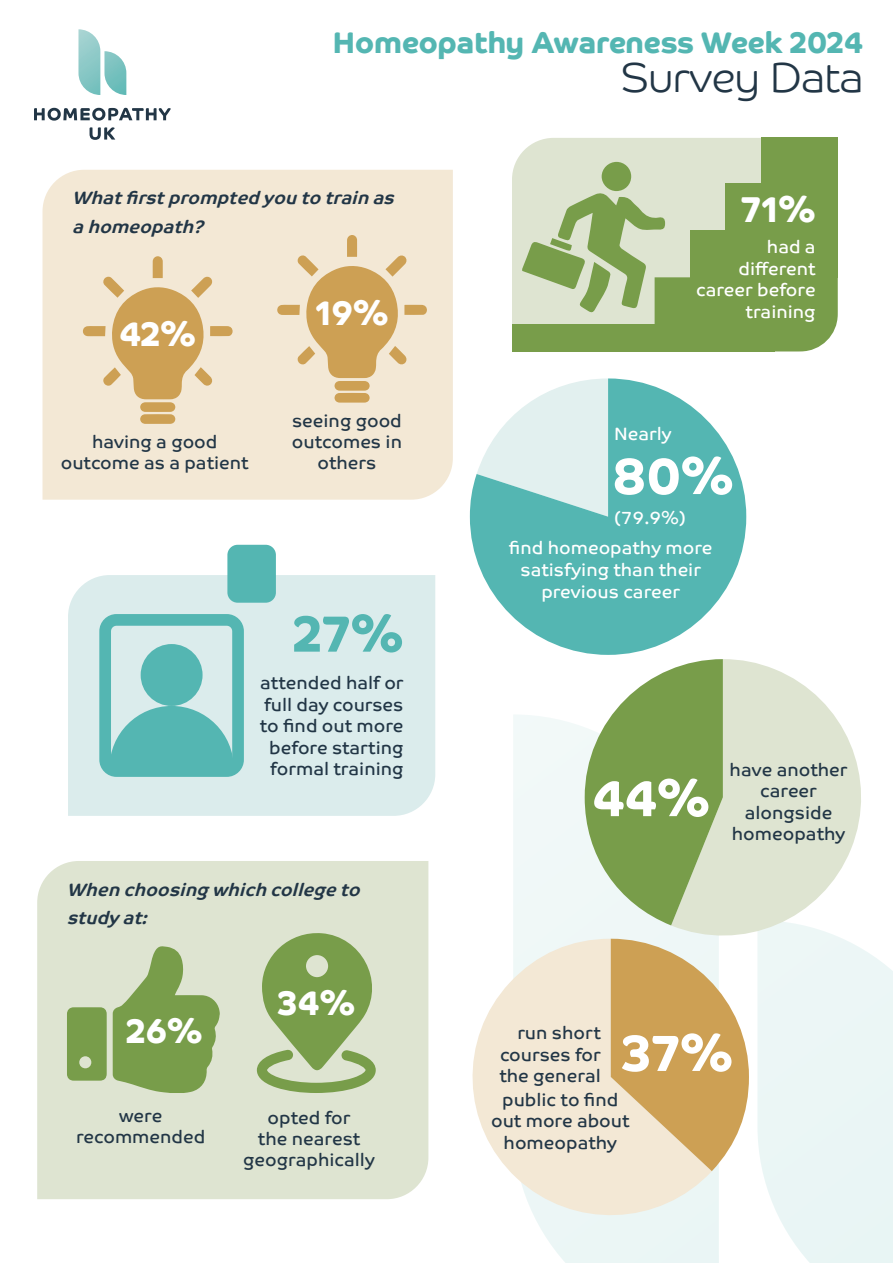
<style>
.page{position:relative;width:893px;height:1263px;background:#fff}
.page>*{position:absolute;margin:0;border:0;box-sizing:border-box;transform-origin:0 0}
.t1{font:700 51px "Co Headline";color:#fff}
.t2{font:700 51px "Co Headline";color:#54b6b2}
.t3{font:300 42px "Co Headline";color:#223646}
.t4{font:700 36px "Co Headline";color:#fff}
.t5{font:700 34.35px "Co Headline";color:#fff}
.t6{font:700 30px "Co Headline";color:#54b6b2}
.t7{font:18px/21.6px "Co Text";color:#223646;text-align:center}
.t8{font:18px/21.6px "Co Text";color:#fff;text-align:right}
.t9{font:italic 700 18px/28.5px "Co Text";color:#223646}
</style>
<div class="page">
<div style="left:513px;top:715px;width:206px;height:548px;background:#f0f8f8"></div>
<div style="left:757px;top:954px;width:136px;height:309px;background:#ebf6f5"></div>
<svg style="left:78px;top:29px;width:48px;height:66px"></svg>
<svg style="left:34px;top:108px;width:137px;height:13px"></svg>
<svg style="left:90px;top:127px;width:25px;height:13px"></svg>
<div style="left:43px;top:170px;width:410px;height:330px;background:#f3e8d5"></div>
<svg style="left:83px;top:256px;width:150px;height:168px;background:#e4cca3"></svg>
<svg style="left:277px;top:235px;width:150px;height:168px;background:#e4cca2"></svg>
<div style="left:512px;top:138px;width:249px;height:186px;background:#dee4d1"></div>
<div style="left:726px;top:183px;width:112px;height:47px;background:#789d4a"></div>
<div style="left:761px;top:138px;width:77px;height:47px;background:#789d4a"></div>
<div style="left:512px;top:324px;width:263px;height:27px;background:#789d4a"></div>
<div style="left:602px;top:162px;width:29px;height:29px;background:#789d4a;border-radius:50%"></div>
<svg style="left:522px;top:193px;width:316px;height:158px"></svg>
<svg style="left:470px;top:378px;width:276px;height:277px;fill:#54b6b2"></svg>
<svg style="left:671px;top:659px;width:199px;height:295px;fill:#dee4d1"></svg>
<svg style="left:585px;top:659px;width:138px;height:266px"></svg>
<div style="left:68px;top:575px;width:367px;height:241px;background:#dbecec"></div>
<div style="left:227px;top:545px;width:49px;height:58px;background:#54b6b2;border-radius:10px"></div>
<div style="left:99px;top:614px;width:145px;height:163px;border:12px solid #54b6b2;border-radius:11px"></div>
<svg style="left:109px;top:706px;width:125px;height:62px;background:#6dc0bd"></svg>
<div style="left:141px;top:644px;width:62px;height:62px;background:#54b6b2;border-radius:50%"></div>
<svg style="left:472px;top:939px;width:240px;height:291px;fill:#f3e8d5"></svg>
<svg style="left:611px;top:939px;width:138px;height:232px;background:#d9b981"></svg>
<div style="left:37px;top:861px;width:391px;height:338px;background:#dee4d1"></div>
<svg style="left:113px;top:946px;width:107px;height:147px;background:#98b374"></svg>
<svg style="left:67px;top:1007px;width:40px;height:74px;background:#7ea152"></svg>
<svg style="left:257px;top:931px;width:128px;height:162px;background:#a2ba82"></svg>
<p class="t6" style="left:333px;top:25px;width:532px">Homeopathy Awareness Week 2024</p>
<p class="t3" style="left:621px;top:53px;width:244px">Survey Data</p>
<p class="t9" style="left:72px;top:184px;width:332px">Whatfirstpromptedyoutotrainas ahomeopath?</p>
<p class="t5" style="left:120px;top:315px;width:78px">42%</p>
<p class="t7" style="left:61px;top:431px;width:189px;line-height:21px">having a good outcome as a patient</p>
<p class="t5" style="left:316px;top:293px;width:74px">19%</p>
<p class="t7" style="left:292px;top:410px;width:112px;line-height:21px">seeing good outcomes in others</p>
<p class="t2" style="left:293px;top:604px;width:111px">27%</p>
<p class="t7" style="left:260px;top:672px;width:145px">attended half or full day courses to find out more before starting formal training</p>
<p class="t9" style="left:67px;top:875px;width:303px">Whenchoosingwhichcollegeto studyat:</p>
<p class="t5" style="left:127px;top:1011px;width:77px">26%</p>
<p class="t5" style="left:278px;top:983px;width:79px">34%</p>
<p class="t7" style="left:76px;top:1105px;width:131px;line-height:21px">were recommended</p>
<p class="t7" style="left:243px;top:1107px;width:133px;line-height:21px">opted for<br>the nearest geographically</p>
<p class="t4" style="left:741px;top:188px;width:76px">71%</p>
<p class="t8" style="left:696px;top:236px;width:121px">had a different career before training</p>
<p class="t8" style="left:614px;top:422px;width:59px">Nearly</p>
<p class="t1" style="left:612px;top:447px;width:123px">80%</p>
<p class="t8" style="left:614px;top:507px;width:73px">(79.9%)</p>
<p class="t8" style="left:509px;top:537px;width:205px;text-align:center">find homeopathy more satisfying than their previous career</p>
<p class="t1" style="left:592px;top:769px;width:119px">44%</p>
<p class="t7" style="left:730px;top:759px;width:119px">have another career alongside homeopathy</p>
<p class="t7" style="left:499px;top:1022px;width:103px;text-align:justify;text-indent:18px">run short courses for the general</p>
<p class="t1" style="left:621px;top:1023px;width:113px">37%</p>
<p class="t7" style="left:491px;top:1088px;width:140px">public to find out more about homeopathy</p>
</div>
